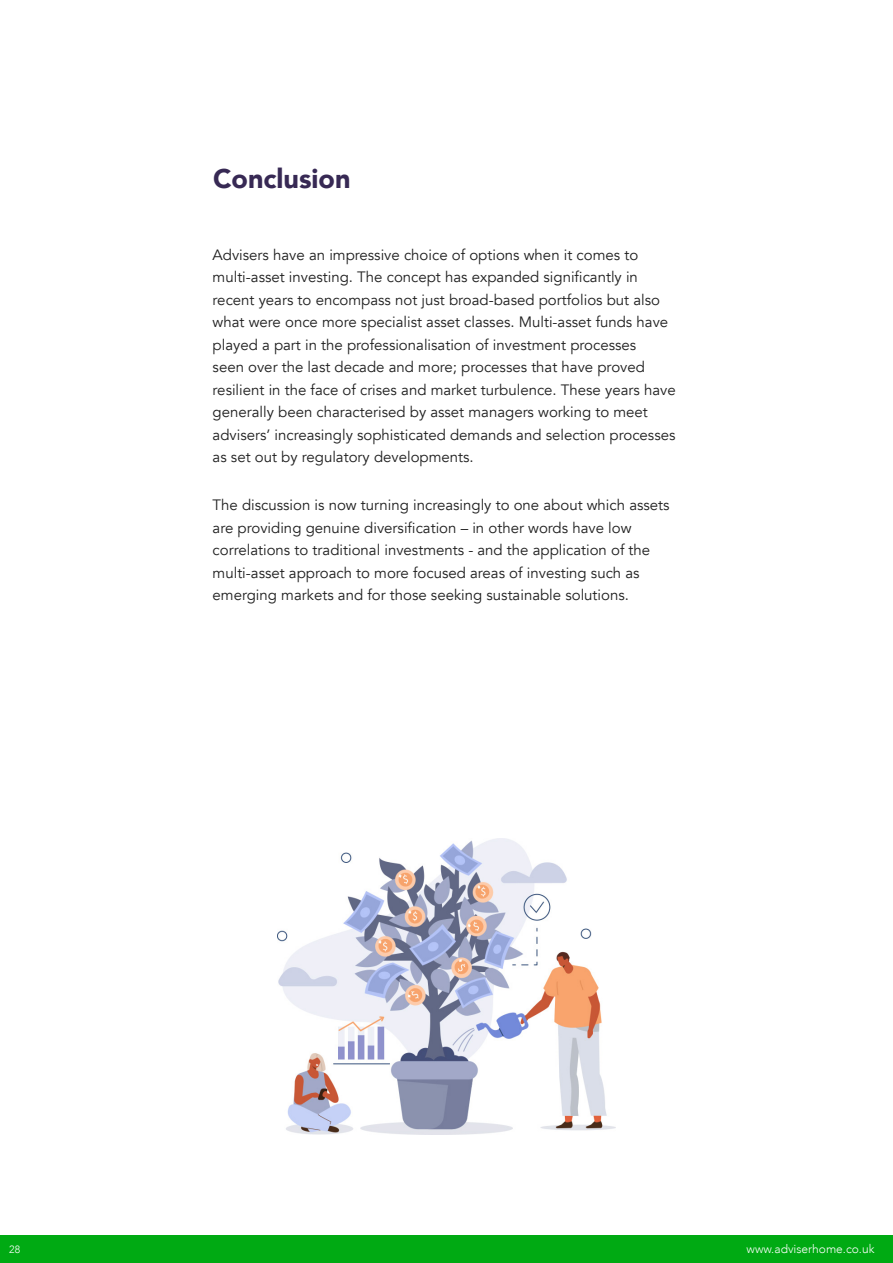
<style>
.page{position:relative;width:893px;height:1263px;background:#fff}
.page>*{position:absolute;margin:0;border:0;box-sizing:border-box;transform-origin:0 0}
.t1{font:900 27px "Avenir";color:#372954}
.t2{font:15px/22.5px "Avenir";color:#1f1f1f}
.t3{font:300 12px "Avenir";color:#fff}
.t4{font:300 10.5px "Avenir";color:#fff}
</style>
<div class="page">
<div style="left:0;top:1236px;width:893px;height:27px;background:#00aa13"></div>
<img style="left:278px;top:839px;width:337px;height:295px">
<p class="t1" style="left:213px;top:155px;width:139px">Conclusion</p>
<p class="t2" style="left:213px;top:243px;width:465px">Advisers have an impressive choice of options when it comes to multi-asset investing. The concept has expanded significantly in recent years to encompass not just broad-based portfolios but also what were once more specialist asset classes. Multi-asset funds have played a part in the professionalisation of investment processes<br>seen over the last decade and more; processes that have proved resilient in the face of crises and market turbulence. These years have generally been characterised by asset managers working to meet advisers’ increasingly sophisticated demands and selection processes as set out by regulatory developments.</p>
<p class="t2" style="left:213px;top:494px;width:458px">The discussion is now turning increasingly to one about which assets are providing genuine diversification – in other words have low correlations to traditional investments - and the application of the multi-asset approach to more focused areas of investing such as emerging markets and for those seeking sustainable solutions.</p>
<p class="t4" style="left:9px;top:1243px;width:12px">28</p>
<p class="t3" style="left:747px;top:1242px;width:129px">www.adviserhome.co.uk</p>
</div>
